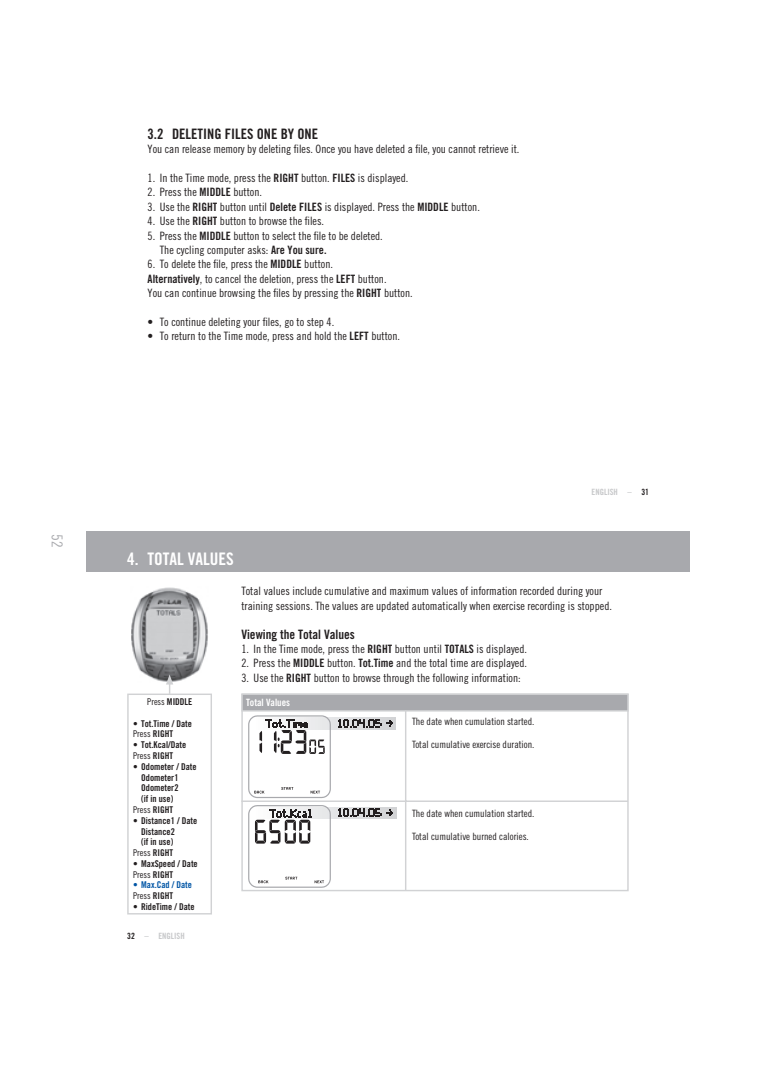
<style>
.page{position:relative;width:777px;height:1082px;background:#fff}
.page>*{position:absolute;margin:0;border:0;box-sizing:border-box;transform-origin:0 0}
.t1{font:17.25px "Trade Gothic Bold Cond Twenty";color:#fff}
.t2{font:15px "Trade Gothic Cond Eighteen";color:#a8a9ad}
.t3{font:14.5px "Trade Gothic Bold Cond Twenty";color:#231f20}
.t4{font:13px "Trade Gothic Bold Cond Twenty";color:#231f20}
.t5{font:11.5px/14.5px "Trade Gothic Cond Eighteen";color:#231f20}
.t6{font:10px "Trade Gothic Cond Eighteen";color:#231f20}
.t7{font:10px "Trade Gothic Bold Cond Twenty";color:#fff}
.t8{font:9.25px/10.8px "Trade Gothic Bold Cond Twenty";color:#231f20}
.t9{font:9.25px "Trade Gothic Cond Eighteen";color:#231f20}
.t10{font:9.25px "Trade Gothic Bold Cond Twenty";color:#0155a5}
.t11{font:8.75px "Trade Gothic Bold Cond Twenty";color:#c7c8ca}
.s1{font-family:"Trade Gothic Bold Cond Twenty"}
.s2{color:#231f20}
.s3{font-family:"Trade Gothic Cond Eighteen"}
</style>
<div class="page">
<div style="left:86px;top:531px;width:603px;height:41px;background:#a8a9ad"></div>
<div style="left:242px;top:694px;width:386px;height:16px;background:#a8a9ad"></div>
<div style="left:241px;top:693px;width:387px;height:18px;border:1px solid #d1d2d4"></div>
<hr style="left:405px;top:710px;width:1px;height:180px;background:#d1d2d4">
<hr style="left:241px;top:800px;width:387px;height:1px;background:#d1d2d4">
<svg style="left:331px;top:807px;width:65px;height:11px"></svg>
<svg style="left:331px;top:717px;width:65px;height:12px"></svg>
<svg style="left:248px;top:715px;width:83px;height:83px"></svg>
<svg style="left:248px;top:805px;width:83px;height:82px"></svg>
<img style="left:131px;top:587px;width:77px;height:95px">
<div style="left:127px;top:693px;width:85px;height:221px;border:1px solid #d1d2d4"></div>
<svg style="left:166px;top:674px;width:7px;height:19px"></svg>
<svg style="left:338px;top:719px;width:55px;height:8px"></svg>
<svg style="left:338px;top:808px;width:55px;height:8px"></svg>
<h2 class="t2" style="left:66px;top:534px;width:15px;rotate:90deg">52</h2>
<p class="t3" style="left:148px;top:125px;width:172px">3.2 DELETING FILES ONE BY ONE</p>
<p class="t5" style="left:148px;top:142px;width:373px">You can release memory by deleting files. Once you have deleted a file, you cannot retrieve it.</p>
<p class="t5" style="left:148px;top:170px;width:262px">1. In the Time mode, press the <span class="s1">RIGHT</span> button. <span class="s1">FILES</span> is displayed.</p>
<p class="t5" style="left:148px;top:185px;width:116px">2. Press the <span class="s1">MIDDLE</span> button.</p>
<p class="t5" style="left:148px;top:199px;width:334px">3. Use the <span class="s1">RIGHT</span> button until <span class="s1">Delete FILES</span> is displayed. Press the <span class="s1">MIDDLE</span> button.</p>
<p class="t5" style="left:148px;top:214px;width:178px">4. Use the <span class="s1">RIGHT</span> button to browse the files.</p>
<p class="t5" style="left:160px;top:228px;width:224px;text-indent:-12px">5. Press the <span class="s1">MIDDLE</span> button to select the file to be deleted.<br>The cycling computer asks: <span class="s1">Are You sure.</span></p>
<p class="t5" style="left:148px;top:257px;width:267px">6. To delete the file, press the <span class="s1">MIDDLE</span> button.<br><span class="s1">Alternatively</span>, to cancel the deletion, press the <span class="s1">LEFT</span> button.<br>You can continue browsing the files by pressing the <span class="s1">RIGHT</span> button.</p>
<p class="t5" style="left:148px;top:314px;width:188px">• To continue deleting your files, go to step 4.</p>
<p class="t5" style="left:148px;top:329px;width:254px">• To return to the Time mode, press and hold the <span class="s1">LEFT</span> button.</p>
<h1 class="t1" style="left:127px;top:548px;width:108px">4. TOTAL VALUES</h1>
<p class="t11" style="left:591px;top:486px;width:59px">ENGLISH – <span class="s2">31</span></p>
<p class="t8" style="left:147px;top:696px;width:47px"><span class="s3">Press</span> MIDDLE</p>
<p class="t8" style="left:133px;top:717px;width:61px">• Tot.Time / Date</p>
<p class="t9" style="left:133px;top:728px;width:41px">Press <span class="s1">RIGHT</span></p>
<p class="t8" style="left:133px;top:739px;width:55px">• Tot.Kcal/Date</p>
<p class="t9" style="left:133px;top:750px;width:41px">Press <span class="s1">RIGHT</span></p>
<p class="t8" style="left:141px;top:761px;width:57px;text-indent:-8px">• Odometer / Date<br>Odometer1<br>Odometer2<br>(if in use)</p>
<p class="t9" style="left:133px;top:804px;width:41px">Press <span class="s1">RIGHT</span></p>
<p class="t8" style="left:141px;top:814px;width:58px;text-indent:-8px">• Distance1 / Date<br>Distance2<br>(if in use)</p>
<p class="t9" style="left:133px;top:847px;width:41px">Press <span class="s1">RIGHT</span></p>
<p class="t8" style="left:133px;top:858px;width:66px">• MaxSpeed / Date</p>
<p class="t9" style="left:133px;top:868px;width:41px">Press <span class="s1">RIGHT</span></p>
<p class="t10" style="left:133px;top:879px;width:60px">• Max.Cad / Date</p>
<p class="t9" style="left:133px;top:890px;width:41px">Press <span class="s1">RIGHT</span></p>
<p class="t8" style="left:133px;top:901px;width:63px">• RideTime / Date</p>
<p class="t11" style="left:127px;top:930px;width:59px"><span class="s2">32</span> – ENGLISH</p>
<p class="t5" style="left:241px;top:584px;width:372px">Total values include cumulative and maximum values of information recorded during your training sessions. The values are updated automatically when exercise recording is stopped.</p>
<p class="t4" style="left:241px;top:626px;width:115px">Viewing the Total Values</p>
<p class="t5" style="left:241px;top:641px;width:287px">1. In the Time mode, press the <span class="s1">RIGHT</span> button until <span class="s1">TOTALS</span> is displayed.</p>
<p class="t5" style="left:241px;top:655px;width:287px">2. Press the <span class="s1">MIDDLE</span> button. <span class="s1">Tot.Time</span> and the total time are displayed.</p>
<p class="t5" style="left:241px;top:670px;width:281px">3. Use the <span class="s1">RIGHT</span> button to browse through the following information:</p>
<p class="t7" style="left:246px;top:696px;width:45px">Total Values</p>
<p class="t6" style="left:412px;top:715px;width:124px">The date when cumulation started.</p>
<p class="t6" style="left:412px;top:738px;width:124px">Total cumulative exercise duration.</p>
<p class="t6" style="left:412px;top:807px;width:124px">The date when cumulation started.</p>
<p class="t6" style="left:412px;top:830px;width:118px">Total cumulative burned calories.</p>
</div>
